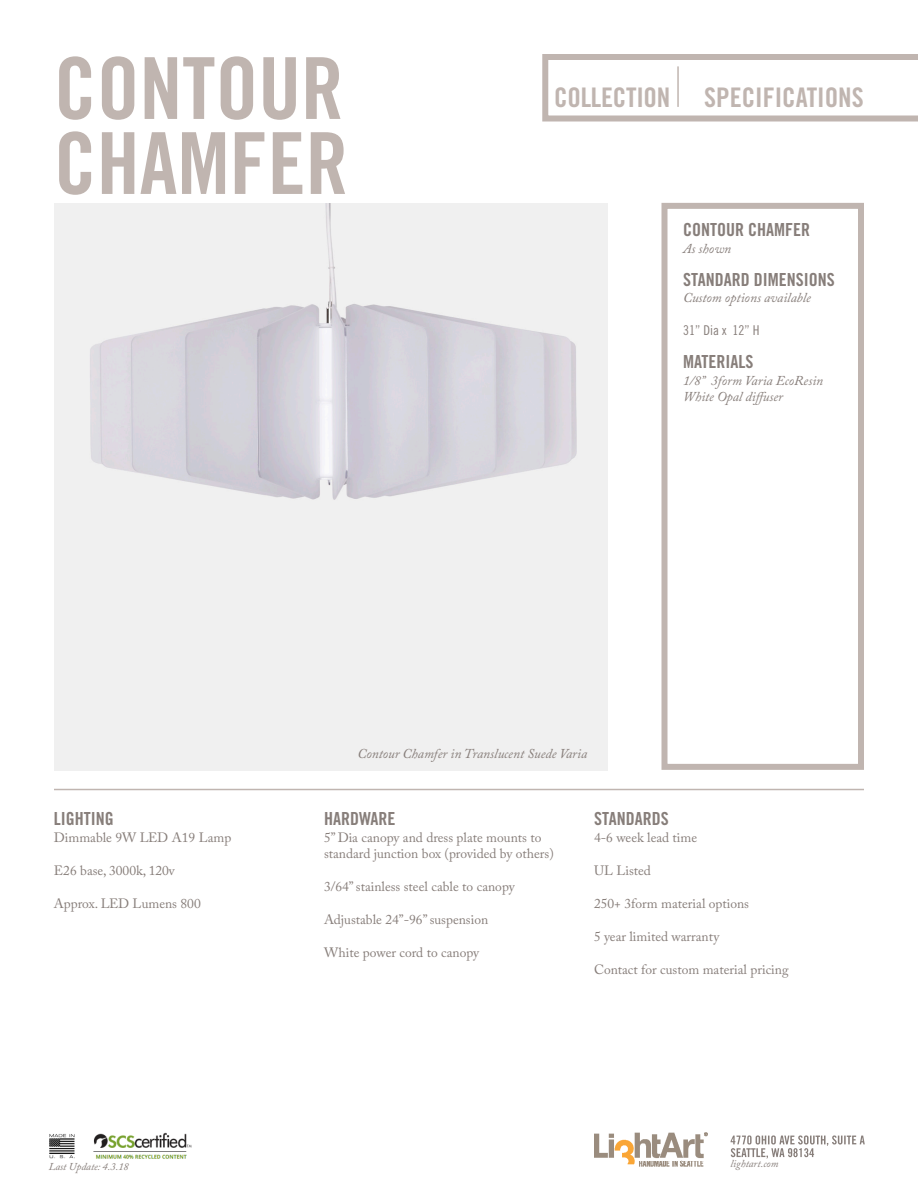
<style>
.page{position:relative;width:918px;height:1188px;background:#fff}
.page>*{position:absolute;margin:0;border:0;box-sizing:border-box;transform-origin:0 0}
.t1{font:85.5px "Trade Gothic LT Std Bd Cn 20";color:#c0b5b0}
.t2{font:27px "Trade Gothic LT Std Bd Cn 20";color:#c0b5b0}
.t3{font:18px "Trade Gothic LT Std Bd Cn 20";color:#877e7a}
.t4{font:13.5px "Adobe Caslon Pro";color:#877e7a}
.t5{font:italic 13.5px "Adobe Caslon Pro";color:#877e7a}
.t6{font:13.5px "Trade Gothic LT Std Cn 18";color:#877e7a}
.t7{font:italic 10.5px "Adobe Caslon Pro";color:#877e7a}
</style>
<div class="page">
<img style="left:595px;top:1133px;width:113px;height:34px">
<svg style="left:731px;top:1135px;width:134px;height:24px"></svg>
<img style="left:49px;top:1134px;width:26px;height:25px">
<img style="left:93px;top:1133px;width:99px;height:26px">
<svg style="left:542px;top:54px;width:376px;height:68px"></svg>
<div style="left:662px;top:203px;width:202px;height:567px;border:6px solid #c0b5b0"></div>
<img style="left:54px;top:204px;width:554px;height:567px">
<hr style="left:54px;top:789px;width:810px;height:1px;background:#c0b5b0">
<p class="t1" style="left:54px;top:37px;width:291px">CONTOUR</p>
<p class="t1" style="left:54px;top:112px;width:296px">CHAMFER</p>
<p class="t2" style="left:554px;top:81px;width:118px">COLLECTION</p>
<p class="t2" style="left:704px;top:81px;width:161px">SPECIFICATIONS</p>
<p class="t3" style="left:683px;top:219px;width:128px">CONTOUR CHAMFER</p>
<p class="t5" style="left:683px;top:240px;width:50px">As shown</p>
<p class="t3" style="left:683px;top:268px;width:153px">STANDARD DIMENSIONS</p>
<p class="t5" style="left:683px;top:290px;width:129px">Custom options available</p>
<p class="t6" style="left:683px;top:322px;width:78px">31” Dia x 12” H</p>
<p class="t3" style="left:683px;top:351px;width:72px">MATERIALS</p>
<p class="t5" style="left:683px;top:372px;width:142px">1/8” 3form Varia EcoResin</p>
<p class="t5" style="left:683px;top:389px;width:101px">White Opal diffuser</p>
<p class="t5" style="left:357px;top:745px;width:231px">Contour Chamfer in Translucent Suede Varia</p>
<p class="t3" style="left:54px;top:808px;width:62px">LIGHTING</p>
<p class="t4" style="left:54px;top:829px;width:179px">Dimmable 9W LED A19 Lamp</p>
<p class="t4" style="left:54px;top:862px;width:122px">E26 base, 3000k, 120v</p>
<p class="t4" style="left:54px;top:895px;width:148px">Approx. LED Lumens 800</p>
<p class="t7" style="left:49px;top:1160px;width:82px">Last Update: 4.3.18</p>
<p class="t3" style="left:324px;top:808px;width:73px">HARDWARE</p>
<p class="t4" style="left:324px;top:829px;width:219px">5” Dia canopy and dress plate mounts to</p>
<p class="t4" style="left:324px;top:845px;width:231px">standard junction box (provided by others)</p>
<p class="t4" style="left:324px;top:878px;width:192px">3/64” stainless steel cable to canopy</p>
<p class="t4" style="left:324px;top:911px;width:166px">Adjustable 24”-96” suspension</p>
<p class="t4" style="left:324px;top:944px;width:157px">White power cord to canopy</p>
<p class="t3" style="left:594px;top:808px;width:76px">STANDARDS</p>
<p class="t4" style="left:594px;top:829px;width:105px">4-6 week lead time</p>
<p class="t4" style="left:594px;top:862px;width:58px">UL Listed</p>
<p class="t4" style="left:594px;top:895px;width:157px">250+ 3form material options</p>
<p class="t4" style="left:594px;top:928px;width:127px">5 year limited warranty</p>
<p class="t4" style="left:594px;top:961px;width:196px">Contact for custom material pricing</p>
<p class="t7" style="left:731px;top:1157px;width:49px">lightart.com</p>
</div>
